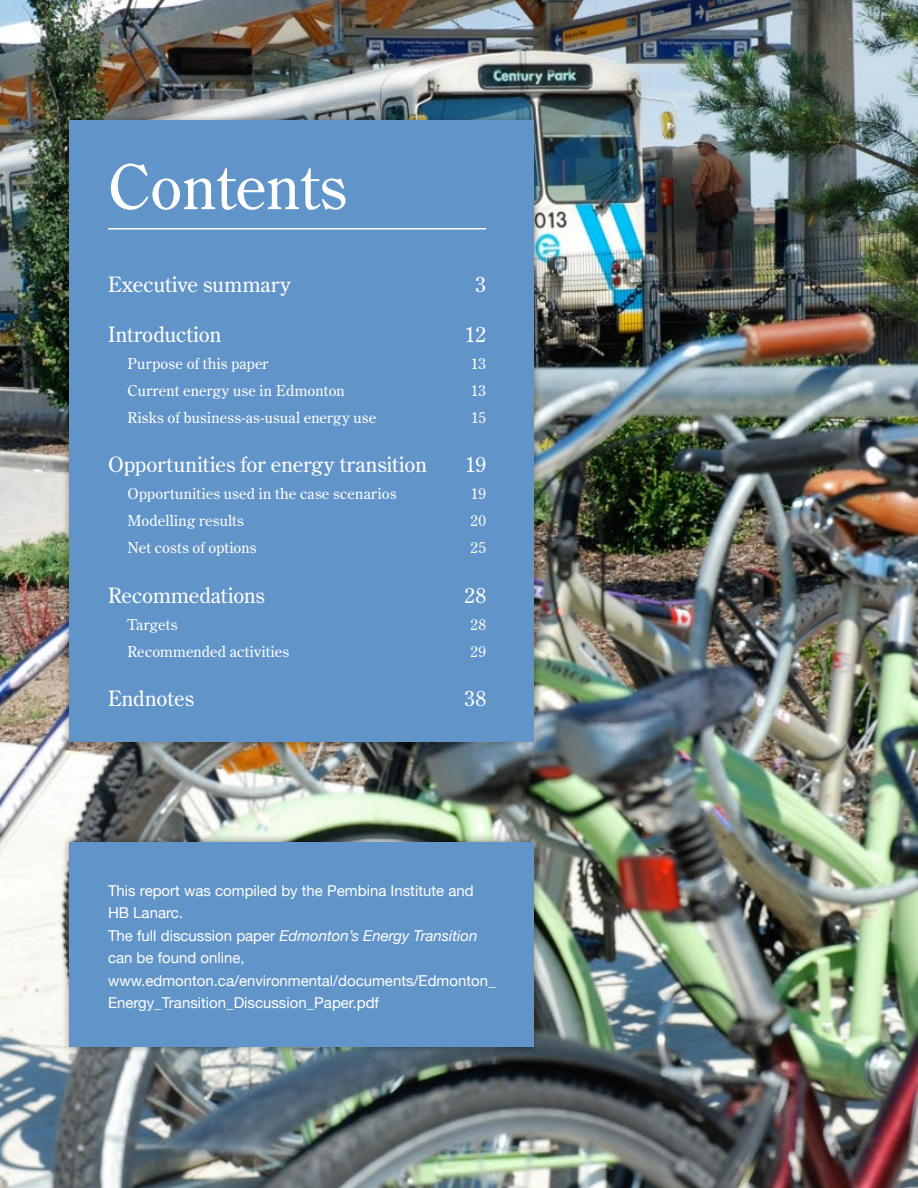
<style>
.page{position:relative;width:918px;height:1188px;background:#fff}
.page>*{position:absolute;margin:0;border:0;box-sizing:border-box;transform-origin:0 0}
.t1{font:61.5px "Century Old Style Std";color:#fff}
.t2{font:21px "Century Old Style Std";letter-spacing:.005em;color:#fff}
.t3{font:15px/22.5px "Helvetica Neue";color:#fff}
.t4{font:15px "Century Old Style Std";letter-spacing:.01em;color:#fff}
.s1{font-style:italic}
</style>
<div class="page">
<img style="left:0;top:0;width:918px;height:1188px">
<div style="left:61px;top:113px;width:481px;height:637px;background:#000;opacity:.43"></div>
<div style="left:69px;top:121px;width:465px;height:621px;background:#6194c9"></div>
<div style="left:61px;top:833px;width:481px;height:222px;background:#000;opacity:.43"></div>
<div style="left:69px;top:842px;width:465px;height:205px;background:#6194c9"></div>
<hr style="left:108px;top:228px;width:378px;height:2px;background:#fff">
<h1 class="t1" style="left:108px;top:147px;width:240px">Contents</h1>
<h2 class="t2" style="left:108px;top:271px;width:184px">Executive summary</h2>
<h2 class="t2" style="left:476px;top:271px;width:12px">3</h2>
<h2 class="t2" style="left:108px;top:321px;width:115px">Introduction</h2>
<h2 class="t2" style="left:465px;top:321px;width:23px">12</h2>
<p class="t4" style="left:128px;top:354px;width:143px">Purpose of this paper</p>
<p class="t4" style="left:471px;top:354px;width:17px">13</p>
<p class="t4" style="left:128px;top:381px;width:219px">Current energy use in Edmonton</p>
<p class="t4" style="left:471px;top:381px;width:17px">13</p>
<p class="t4" style="left:128px;top:408px;width:250px">Risks of business-as-usual energy use</p>
<p class="t4" style="left:471px;top:408px;width:16px">15</p>
<h2 class="t2" style="left:108px;top:451px;width:321px">Opportunities for energy transition</h2>
<h2 class="t2" style="left:465px;top:451px;width:22px">19</h2>
<p class="t4" style="left:128px;top:484px;width:270px">Opportunities used in the case scenarios</p>
<p class="t4" style="left:471px;top:484px;width:17px">19</p>
<p class="t4" style="left:128px;top:511px;width:118px">Modelling results</p>
<p class="t4" style="left:471px;top:511px;width:17px">20</p>
<p class="t4" style="left:128px;top:538px;width:131px">Net costs of options</p>
<p class="t4" style="left:471px;top:538px;width:17px">25</p>
<h2 class="t2" style="left:108px;top:582px;width:159px">Recommedations</h2>
<h2 class="t2" style="left:465px;top:582px;width:23px">28</h2>
<p class="t4" style="left:128px;top:615px;width:52px">Targets</p>
<p class="t4" style="left:471px;top:615px;width:17px">28</p>
<p class="t4" style="left:128px;top:642px;width:163px">Recommended activities</p>
<p class="t4" style="left:471px;top:642px;width:17px">29</p>
<h2 class="t2" style="left:108px;top:685px;width:88px">Endnotes</h2>
<h2 class="t2" style="left:465px;top:685px;width:23px">38</h2>
<p class="t3" style="left:108px;top:878px;width:389px">This report was compiled by the Pembina Institute and HB Lanarc.<br>The full discussion paper <span class="s1">Edmonton’s Energy Transition </span>can be found online, www.edmonton.ca/environmental/documents/Edmonton_ Energy_Transition_Discussion_Paper.pdf</p>
</div>
